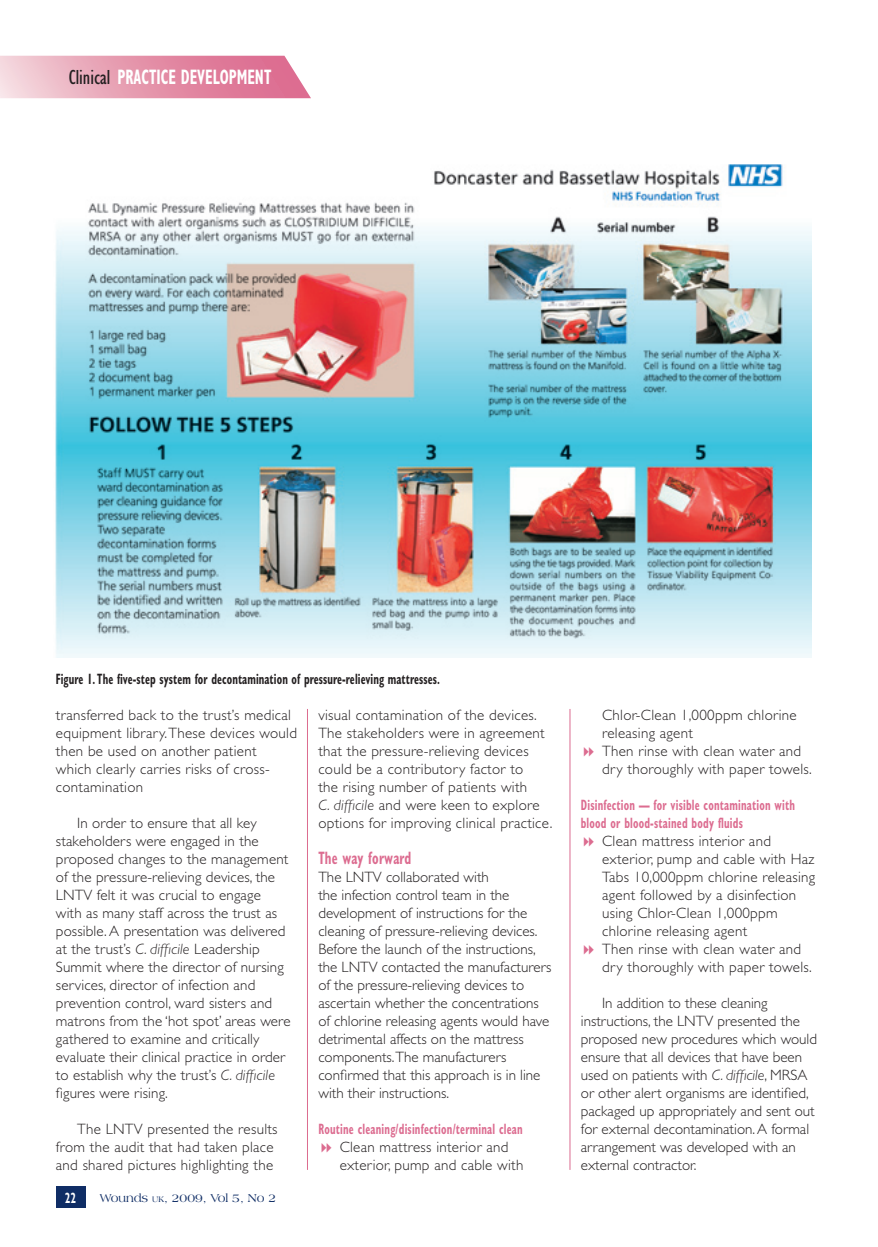
<style>
.page{position:relative;width:878px;height:1247px;background:#fff}
.page>*{position:absolute;margin:0;border:0;box-sizing:border-box;transform-origin:0 0}
.t1{font:700 condensed 21px "Gill Sans";color:#fff;scale:.7 1}
.t2{font:700 condensed 18px "Gill Sans";letter-spacing:.02em;color:#dc6c90;scale:.7 1}
.t3{font:300 15px/18px "Gill Sans";letter-spacing:.01em;color:#231f20}
.t4{font:700 condensed 15px/18px "Gill Sans";letter-spacing:.02em;color:#dc6c90;scale:.7 1}
.t5{font:700 condensed 15px "Gill Sans";letter-spacing:.01em;color:#231f20;scale:.7 1}
.t6{font:700 condensed 15px "Gill Sans";color:#fff;scale:.7 1}
.t7{font:12px "Americana BT";color:#0f2d65}
.s1{font-weight:400;color:#231f20}
.s2{font-style:italic}
.s3{font-size:8.4px}
</style>
<div class="page">
<div style="left:56px;top:1187px;width:30px;height:21px;background:#0f2d65"></div>
<svg style="left:0;top:56px;width:311px;height:42px;background:#e69db2"></svg>
<img style="left:55px;top:164px;width:756px;height:494px">
<hr style="left:307px;top:709px;width:1px;height:461px;background:#dc6c90">
<hr style="left:569px;top:709px;width:1px;height:461px;background:#dc6c90">
<h1 class="t1" style="left:69px;top:65px;width:291px"><span class="s1">Clinical</span> PRACTICE DEVELOPMENT</h1>
<p class="t5" style="left:56px;top:670px;width:549px">Figure 1. The five-step system for decontamination of pressure-relieving mattresses.</p>
<p class="t3" style="left:56px;top:706px;width:242px">transferred back to the trust’s medical equipment library. These devices would then be used on another patient<br>which clearly carries risks of cross&shy;contamination</p>
<p class="t3" style="left:56px;top:814px;width:236px;text-indent:21px">In order to ensure that all key stakeholders were engaged in the proposed changes to the management of the pressure-relieving devices, the LNTV felt it was crucial to engage<br>with as many staff across the trust as possible. A presentation was delivered at the trust’s <span class="s2">C. difficile</span> Leadership Summit where the director of nursing services, director of infection and prevention control, ward sisters and matrons from the ‘hot spot’ areas were gathered to examine and critically evaluate their clinical practice in order to establish why the trust’s <span class="s2">C. difficile </span>figures were rising.</p>
<p class="t3" style="left:56px;top:1120px;width:223px;text-indent:21px">The LNTV presented the results from the audit that had taken place and shared pictures highlighting the</p>
<p class="t6" style="left:65px;top:1189px;width:17px">22</p>
<p class="t7" style="left:100px;top:1191px;width:178px">Wounds <span class="s3">UK</span>, 2009, Vol 5, No 2</p>
<p class="t3" style="left:318px;top:706px;width:235px">visual contamination of the devices.<br>The stakeholders were in agreement that the pressure-relieving devices could be a contributory factor to<br>the rising number of patients with<br><span class="s2">C. difficile</span> and were keen to explore options for improving clinical practice.</p>
<p class="t2" style="left:318px;top:847px;width:134px">The way forward</p>
<p class="t3" style="left:318px;top:868px;width:234px">The LNTV collaborated with<br>the infection control team in the development of instructions for the cleaning of pressure-relieving devices.<br>Before the launch of the instructions, the LNTV contacted the manufacturers of the pressure-relieving devices to ascertain whether the concentrations of chlorine releasing agents would have detrimental affects on the mattress components.The manufacturers confirmed that this approach is in line with their instructions.</p>
<p class="t4" style="left:318px;top:1120px;width:293px">Routine cleaning/disinfection/terminal clean</p>
<p class="t3" style="left:339px;top:1138px;width:185px">Clean mattress interior and exterior, pump and cable with</p>
<p class="t3" style="left:602px;top:706px;width:211px">Chlor-Clean 1,000ppm chlorine releasing agent<br>Then rinse with clean water and dry thoroughly with paper towels.</p>
<p class="t4" style="left:580px;top:796px;width:307px">Disinfection — for visible contamination with blood or blood-stained body fluids</p>
<p class="t3" style="left:602px;top:832px;width:214px">Clean mattress interior and exterior, pump and cable with Haz<br>Tabs 10,000ppm chlorine releasing agent followed by a disinfection using Chlor-Clean 1,000ppm chlorine releasing agent<br>Then rinse with clean water and dry thoroughly with paper towels.</p>
<p class="t3" style="left:580px;top:994px;width:237px;text-indent:21px">In addition to these cleaning instructions, the LNTV presented the proposed new procedures which would ensure that all devices that have been used on patients with <span class="s2">C. difficile</span>, MRSA or other alert organisms are identified, packaged up appropriately and sent out for external decontamination. A formal arrangement was developed with an external contractor.</p>
</div>
